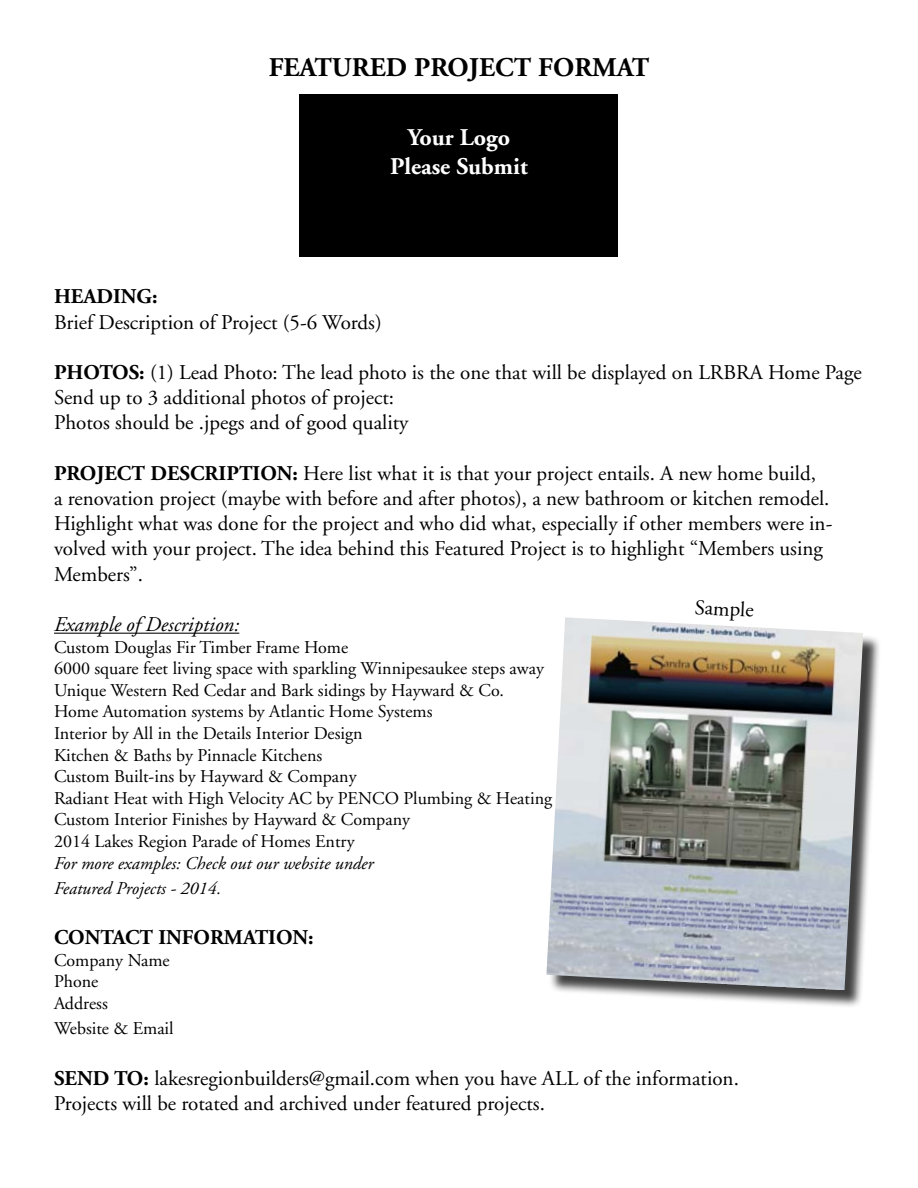
<style>
.page{position:relative;width:918px;height:1188px;background:#fff}
.page>*{position:absolute;margin:0;border:0;box-sizing:border-box;transform-origin:0 0}
.t1{font:700 27px "Adobe Garamond";color:#000}
.t2{font:700 24px/28.7px "Adobe Garamond";color:#fff;text-align:center}
.t3{font:21px/25.2px "Adobe Garamond";color:#000}
.t4{font:700 21px "Adobe Garamond";color:#000}
.t5{font:italic 21px "Adobe Garamond";color:#000}
.t6{font:18px/21.6px "Adobe Garamond";color:#000}
.t7{font:italic 18px/25.2px "Adobe Garamond";color:#000}
.s1{font-weight:700}
</style>
<div class="page">
<hr style="left:54px;top:633px;width:185px;height:1px;background:#000">
<div style="left:300px;top:94px;width:318px;height:162px;background:#000"></div>
<div style="left:549px;top:620px;width:332px;height:388px;background:#000;opacity:.75"></div>
<img style="left:546px;top:617px;width:317px;height:373px">
<p class="t1" style="left:269px;top:53px;width:373px">FEATURED PROJECT FO RMAT</p>
<p class="t2" style="left:390px;top:124px;width:139px">YOUR LOGO<br>PLEASE SUBMIT</p>
<p class="t4" style="left:54px;top:285px;width:105px">HEADING:</p>
<p class="t3" style="left:54px;top:310px;width:329px">Brief Description of Project (5-6 Words)</p>
<p class="t3" style="left:54px;top:360px;width:809px"><span class="s1">PHOTOS:</span> (1) Lead Photo: The lead photo is the one that will be displayed on LRBRA Home Page<br>Send up to 3 additional photos of project:<br>Photos should be .jpegs and of good quality</p>
<p class="t3" style="left:54px;top:461px;width:780px"><span class="s1">PROJECT DESCRIPTION:</span> Here list what it is that your project entails. A new home build,<br>a renovation project (maybe with before and after photos), a new bathroom or kitchen remodel.<br>Highlight what was done for the project and who did what, especially if other members were in&shy;volved with your project. The idea behind this Featured Project is to highlight “Members using Members”.</p>
<p class="t5" style="left:54px;top:613px;width:187px">Example of Description:</p>
<p class="t6" style="left:54px;top:637px;width:617px">Custom Douglas Fir Timber Frame Home<br>6000 square feet living space with sparkling Winnipesaukee steps away<br>Unique Western Red Cedar and Bark sidings by Hayward &amp; Co.<br>Home Automation systems by Atlantic Home Systems<br>Interior by All in the Details Interior Design<br>Kitchen &amp; Baths by Pinnacle Kitchens<br>Custom Built-ins by Hayward &amp; Company<br>Radiant Heat with High Velocity AC by PENCO Plumbing &amp; Heating and AM-HVAC Custom Interior Finishes by Hayward &amp; Company<br>2014 Lakes Region Parade of Homes Entry</p>
<p class="t7" style="left:54px;top:851px;width:321px">For more examples: Check out our website under<br>Featured Projects - 2014.</p>
<p class="t4" style="left:54px;top:926px;width:261px">CONTACT INFO RMATION:</p>
<p class="t6" style="left:54px;top:950px;width:117px">Company Name<br>Phone<br>Address</p>
<p class="t6" style="left:54px;top:1018px;width:121px">Website &amp; Email</p>
<p class="t4" style="left:54px;top:1067px;width:27px">SEND</p>
<p class="t3" style="left:695px;top:595px;width:61px;rotate:3deg">Sample</p>
<p class="t3" style="left:54px;top:1066px;width:686px;text-indent:60px"><span class="s1">TO:</span> lakesregionbuilders@gmail.com when you have ALL of the information.<br>Projects will be rotated and archived under featured projects.</p>
</div>
